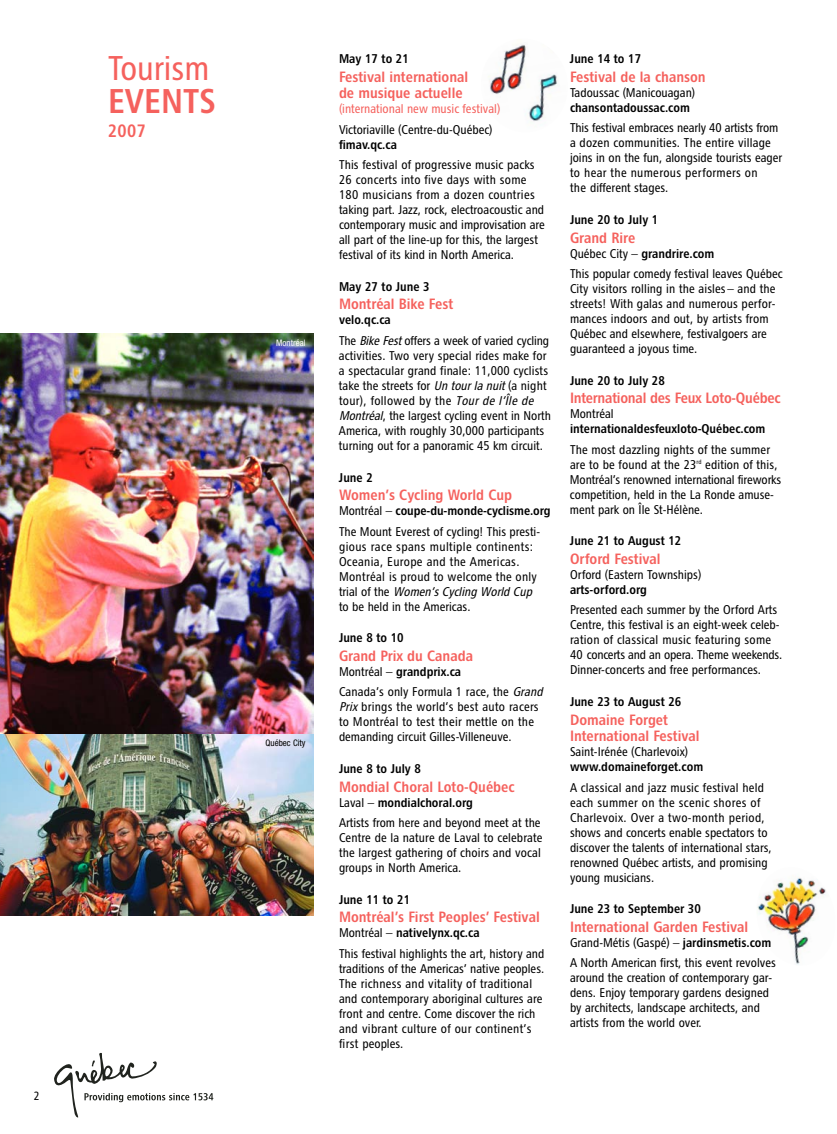
<style>
.page{position:relative;width:837px;height:1134px;background:#fff}
.page>*{position:absolute;margin:0;border:0;box-sizing:border-box;transform-origin:0 0}
.t1{font:34.5px "Chaloult Cond";color:#f5615d}
.t2{font:34.5px "Chaloult Cond Demi Gras";color:#f5615d}
.t3{font:18px "Chaloult Cond Demi Gras";color:#f5615d}
.t4{font:15px/16.5px "Chaloult Cond Demi Gras";color:#f5615d}
.t5{font:12.75px/15px "Chaloult Cond";color:#000}
.t6{font:12.75px "Chaloult Cond Demi Gras";color:#000}
.t7{font:12.75px "Chaloult Cond";color:#f5615d}
.t8{font:12px "Chaloult Cond";color:#000}
.t9{font:condensed 9px "Helvetica Neue";color:#000}
.t10{font:condensed 9px "Helvetica Neue";color:#fff}
.s1{font-style:italic}
.s2{font-family:"Chaloult Cond"}
.s3{font-family:"Chaloult Cond Demi Gras"}
</style>
<div class="page">
<img style="left:488px;top:44px;width:70px;height:78px">
<img style="left:757px;top:877px;width:69px;height:88px">
<svg style="left:54px;top:1053px;width:159px;height:65px"></svg>
<img style="left:0;top:734px;width:314px;height:181px">
<img style="left:0;top:333px;width:314px;height:401px">
<p class="t8" style="left:34px;top:1091px;width:7px">2</p>
<h1 class="t1" style="left:108px;top:56px;width:103px">Tourism</h1>
<h1 class="t2" style="left:108px;top:89px;width:109px">EVENTS</h1>
<h2 class="t3" style="left:108px;top:125px;width:40px">2007</h2>
<p class="t10" style="left:276px;top:339px;width:31px">Montréal</p>
<p class="t9" style="left:266px;top:740px;width:42px">Québec City</p>
<p class="t6" style="left:339px;top:54px;width:71px">May 17 to 21</p>
<p class="t4" style="left:339px;top:70px;width:131px">Festival international de musique actuelle</p>
<p class="t7" style="left:339px;top:105px;width:163px">(international new music festival)</p>
<p class="t5" style="left:339px;top:123px;width:155px">Victoriaville (Centre-du-Québec)</p>
<p class="t6" style="left:339px;top:140px;width:59px">fimav.qc.ca</p>
<p class="t5" style="left:339px;top:159px;width:207px">This festival of progressive music packs 26 concerts into five days with some 180 musicians from a dozen countries taking part. Jazz, rock, electroacoustic and contemporary music and improvisation are all part of the line-up for this, the largest festival of its kind in North America.</p>
<p class="t6" style="left:339px;top:282px;width:92px">May 27 to June 3</p>
<p class="t4" style="left:339px;top:298px;width:116px">Montréal Bike Fest</p>
<p class="t6" style="left:339px;top:316px;width:53px">velo.qc.ca</p>
<p class="t5" style="left:339px;top:334px;width:213px">The <span class="s1">Bike Fest</span>offers a week of varied cycling activities. Two very special rides make for a spectacular grand finale: 11,000 cyclists take the streets for <span class="s1">Un tour la nuit</span> (a night tour), followed by the <span class="s1">Tour de l’Île de Montréal</span>, the largest cycling event in North America, with roughly 30,000 participants turning out for a panoramic 45 km circuit.</p>
<p class="t6" style="left:339px;top:473px;width:35px">June 2</p>
<p class="t4" style="left:339px;top:488px;width:175px">Women’s Cycling World Cup</p>
<p class="t6" style="left:339px;top:506px;width:213px"><span class="s2">Montréal –</span> coupe-du-monde-cyclisme.org</p>
<p class="t5" style="left:339px;top:525px;width:203px">The Mount Everest of cycling! This presti&shy;gious race spans multiple continents:<br>Oceania, Europe and the Americas.<br>Montréal is proud to welcome the only t r i a l o f t h e <span class="s1">Women’s Cycling World Cup </span>to be held in the Americas.</p>
<p class="t6" style="left:339px;top:633px;width:66px">June 8 to 10</p>
<p class="t4" style="left:339px;top:649px;width:136px">Grand Prix du Canada</p>
<p class="t6" style="left:339px;top:667px;width:124px"><span class="s2">Montréal –</span> grandprix.ca</p>
<p class="t5" style="left:339px;top:686px;width:208px">Canada’s only Formula 1 race, the <span class="s1">Grand Prix</span>brings the world’s best auto racers to Montréal to test their mettle on the demanding circuit Gilles-Villeneuve.</p>
<p class="t6" style="left:339px;top:764px;width:83px">June 8 to July 8</p>
<p class="t4" style="left:339px;top:780px;width:177px">Mondial Choral Loto-Québec</p>
<p class="t6" style="left:339px;top:798px;width:135px"><span class="s2">Laval –</span> mondialchoral.org</p>
<p class="t5" style="left:339px;top:816px;width:205px">Artists from here and beyond meet at the Centre de la nature de Laval to celebrate the largest gathering of choirs and vocal groups in North America.</p>
<p class="t6" style="left:339px;top:895px;width:73px">June 11 to 21</p>
<p class="t4" style="left:339px;top:910px;width:202px">Montréal’s First Peoples’ Festival</p>
<p class="t6" style="left:339px;top:928px;width:142px"><span class="s2">Montréal –</span> nativelynx.qc.ca</p>
<p class="t5" style="left:339px;top:947px;width:207px">This festival highlights the art, history and traditions of the Americas’ native peoples.<br>The richness and vitality of traditional and contemporary aboriginal cultures are front and centre. Come discover the rich and vibrant culture of our continent’s first peoples.</p>
<p class="t6" style="left:570px;top:54px;width:73px">June 14 to 17</p>
<p class="t4" style="left:570px;top:70px;width:137px">Festival de la chanson</p>
<p class="t5" style="left:570px;top:86px;width:127px">Tadoussac (Manicouagan)</p>
<p class="t6" style="left:570px;top:103px;width:121px">chansontadoussac.com</p>
<p class="t5" style="left:570px;top:122px;width:214px">This festival embraces nearly 40 artists from a dozen communities. The entire village joins in on the fun, alongside tourists eager to hear the numerous performers on<br>the different stages.</p>
<p class="t6" style="left:570px;top:215px;width:90px">June 20 to July 1</p>
<p class="t4" style="left:570px;top:231px;width:67px">Grand Rire</p>
<p class="t6" style="left:570px;top:249px;width:146px"><span class="s2">Québec City –</span> grandrire.com</p>
<p class="t5" style="left:570px;top:267px;width:214px">This popular comedy festival leaves Québec City visitors rolling in the aisles – and the streets! With galas and numerous perfor&shy;mances indoors and out, by artists from Québec and elsewhere, festivalgoers are guaranteed a joyous time.</p>
<p class="t6" style="left:570px;top:376px;width:96px">June 20 to July 28</p>
<p class="t4" style="left:570px;top:391px;width:212px">International des Feux Loto-Québec</p>
<p class="t5" style="left:570px;top:408px;width:45px">Montréal</p>
<p class="t6" style="left:570px;top:424px;width:197px">internationaldesfeuxloto-Québec.com</p>
<p class="t5" style="left:570px;top:443px;width:213px">The most dazzling nights of the summer are to be found at the 23<sup>rd</sup> edition of this, Montréal’s renowned international fireworks competition, held in the La Ronde amuse&shy;ment park on Île St-Hélène.</p>
<p class="t6" style="left:570px;top:536px;width:113px">June 21 to August 12</p>
<p class="t4" style="left:570px;top:552px;width:92px">Orford Festival</p>
<p class="t5" style="left:570px;top:568px;width:133px">Orford (Eastern Townships)</p>
<p class="t6" style="left:570px;top:585px;width:79px">arts-orford.org</p>
<p class="t5" style="left:570px;top:604px;width:214px">Presented each summer by the Orford Arts Centre, this festival is an eight-week celeb&shy;ration of classical music featuring some 40 concerts and an opera. Theme weekends.<br>Dinner-concerts and free performances.</p>
<p class="t6" style="left:570px;top:697px;width:113px">June 23 to August 26</p>
<p class="t4" style="left:570px;top:713px;width:131px">Domaine Forget<br>International Festival</p>
<p class="t5" style="left:570px;top:746px;width:120px">Saint-Irénée (Charlevoix)</p>
<p class="t6" style="left:570px;top:762px;width:135px">www.domaineforget.com</p>
<p class="t5" style="left:570px;top:781px;width:203px">A classical and jazz music festival held each summer on the scenic shores of Charlevoix. Over a two-month period, shows and concerts enable spectators to discover the talents of international stars, renowned Québec artists, and promising young musicians.</p>
<p class="t6" style="left:570px;top:904px;width:132px">June 23 to September 30</p>
<p class="t4" style="left:570px;top:920px;width:180px">International Garden Festival</p>
<p class="t5" style="left:570px;top:934px;width:207px;line-height:20.4px">Grand-Métis (Gaspé) – <span class="s3">jardinsmetis.com<br></span>A North American first, this event revolves</p>
<p class="t5" style="left:570px;top:972px;width:204px">around the creation of contemporary gar&shy;dens. Enjoy temporary gardens designed by architects, landscape architects, and artists from the world over.</p>
</div>
